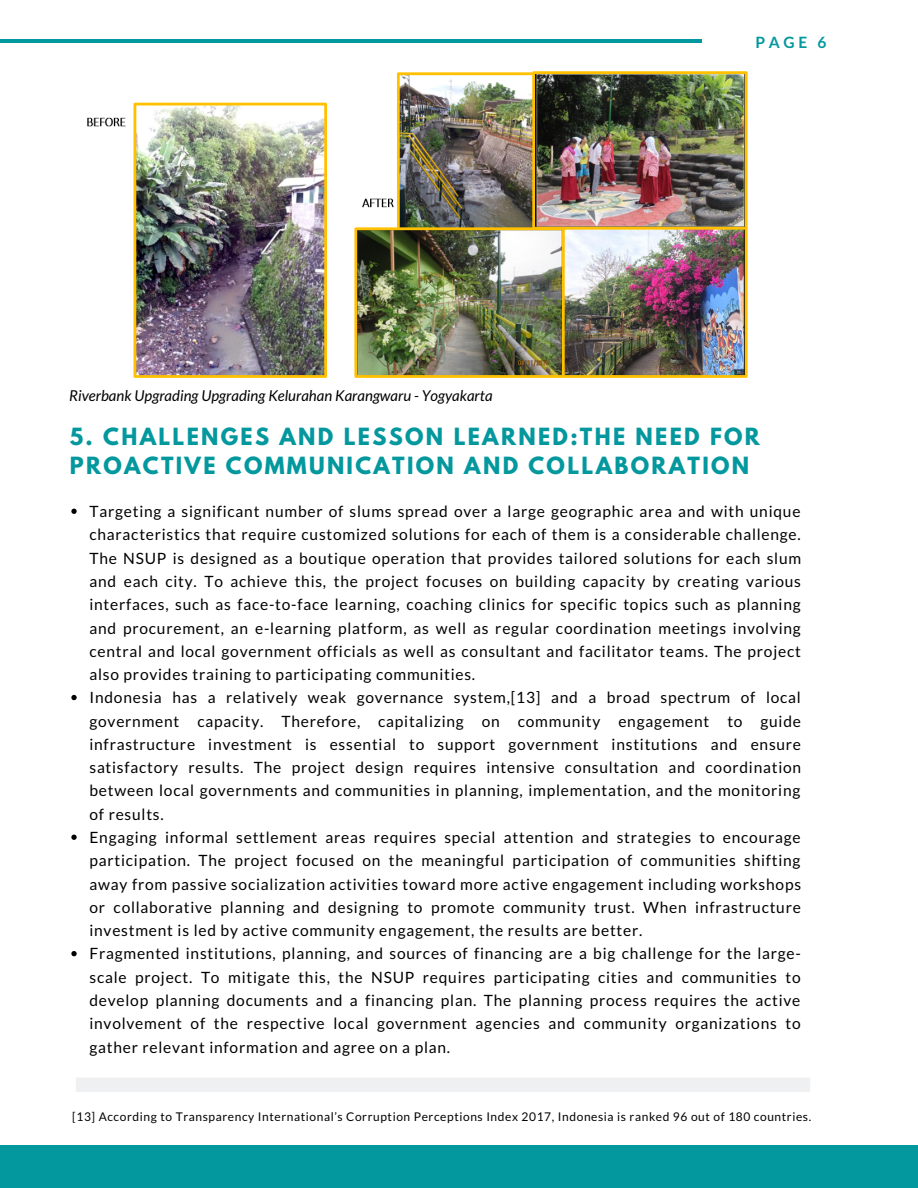
<style>
.page{position:relative;width:918px;height:1188px;background:#fff}
.page>*{position:absolute;margin:0;border:0;box-sizing:border-box;transform-origin:0 0}
.t1{font:700 21px/28.7px "League Spartan";letter-spacing:.11em;color:#03989e}
.t2{font:15.6px/23.2px "Lato";letter-spacing:.05em;color:#000}
.t3{font:700 15.6px "Lato";color:#03989e}
.t4{font:italic 15px "Lato";color:#000}
.t5{font:12px "Lato";letter-spacing:.05em;color:#000}
</style>
<div class="page">
<hr style="left:0;top:40px;width:702px;height:3px;background:#03989e">
<div style="left:0;top:1146px;width:918px;height:42px;background:#03989e"></div>
<div style="left:76px;top:1078px;width:734px;height:14px;background:#eff0f2"></div>
<svg style="left:71px;top:509px;width:6px;height:5px"></svg>
<svg style="left:71px;top:695px;width:6px;height:5px"></svg>
<svg style="left:71px;top:835px;width:6px;height:5px"></svg>
<svg style="left:71px;top:951px;width:6px;height:5px"></svg>
<img style="left:87px;top:71px;width:661px;height:307px">
<p class="t4" style="left:69px;top:386px;width:425px">Riverbank Upgrading Upgrading Kelurahan Karangwaru - Yogyakarta</p>
<p class="t3" style="left:756px;top:32px;width:72px">PAGE 6</p>
<h1 class="t1" style="left:70px;top:425px;width:692px">5. CHALLENGES AND LESSON LEARNED:THE NEED FOR<br>PROACTIVE COMMUNICATION AND COLLABORATION</h1>
<p class="t2" style="left:89px;top:499px;width:713px">Targeting a significant number of slums spread over a large geographic area and with unique characteristics that require customized solutions for each of them is a considerable challenge.<br>The NSUP is designed as a boutique operation that provides tailored solutions for each slum and each city. To achieve this, the project focuses on building capacity by creating various interfaces, such as face-to-face learning, coaching clinics for specific topics such as planning and procurement, an e-learning platform, as well as regular coordination meetings involving central and local government officials as well as consultant and facilitator teams. The project also provides training to participating communities.<br>Indonesia has a relatively weak governance system,[13] and a broad spectrum of local government capacity. Therefore, capitalizing on community engagement to guide infrastructure investment is essential to support government institutions and ensure satisfactory results. The project design requires intensive consultation and coordination between local governments and communities in planning, implementation, and the monitoring of results.<br>Engaging informal settlement areas requires special attention and strategies to encourage participation. The project focused on the meaningful participation of communities shifting away from passive socialization activities toward more active engagement including workshops or collaborative planning and designing to promote community trust. When infrastructure investment is led by active community engagement, the results are better.<br>Fragmented institutions, planning, and sources of financing are a big challenge for the large&shy;scale project. To mitigate this, the NSUP requires participating cities and communities to develop planning documents and a financing plan. The planning process requires the active involvement of the respective local government agencies and community organizations to gather relevant information and agree on a plan.</p>
<p class="t5" style="left:72px;top:1109px;width:741px">[13] According to Transparency International’s Corruption Perceptions Index 2017, Indonesia is ranked 96 out of 180 countries.</p>
</div>
